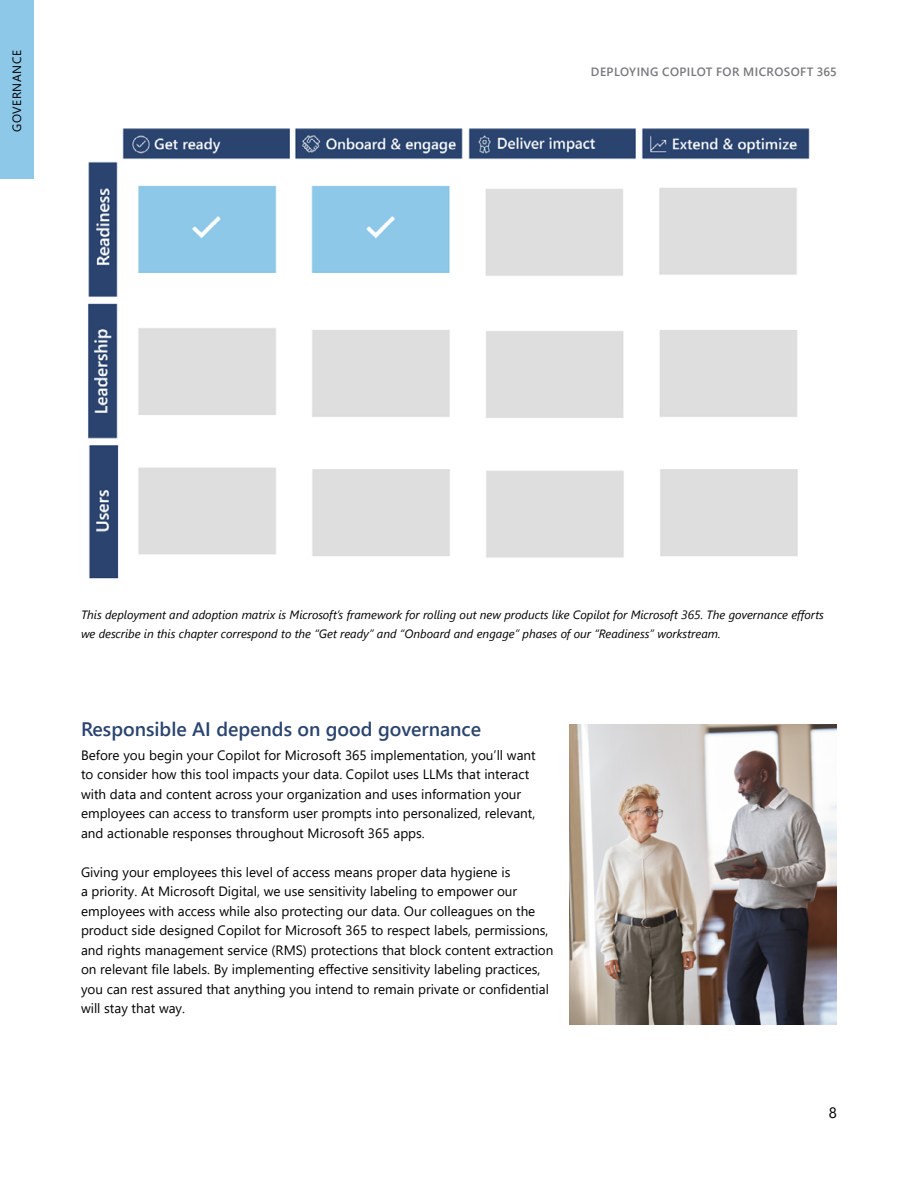
<style>
.page{position:relative;width:918px;height:1188px;background:#fff}
.page>*{position:absolute;margin:0;border:0;box-sizing:border-box;transform-origin:0 0}
.t1{font:600 19.5px "Segoe UI";color:#2a446f}
.t2{font:15px "Segoe UI";color:#000}
.t3{font:13.5px/19.5px "Segoe UI";color:#000}
.t4{font:italic 12px/19.5px "Segoe UI";color:#000}
.t5{font:600 12px "Segoe UI";letter-spacing:.035em;color:#77787b}
.t6{font:12px "Segoe UI";letter-spacing:.05em;color:#000}
</style>
<div class="page">
<div style="left:0;top:0;width:33px;height:178px;background:#8dc8e8"></div>
<img style="left:88px;top:128px;width:722px;height:451px">
<img style="left:569px;top:724px;width:268px;height:300px">
<p class="t6" style="left:6px;top:132px;width:84px;rotate:-90deg">GOVERNANCE</p>
<p class="t5" style="left:591px;top:61px;width:247px">DEPLOYING COPILOT FOR MICROSOFT 365</p>
<p class="t4" style="left:81px;top:604px;width:745px">This deployment and adoption matrix is Microsoft’s framework for rolling out new products like Copilot for Microsoft 365. The governance efforts we describe in this chapter correspond to the “Get ready” and “Onboard and engage” phases of our “Readiness” workstream.</p>
<h1 class="t1" style="left:81px;top:710px;width:402px">Responsible AI depends on good governance</h1>
<p class="t3" style="left:81px;top:744px;width:456px">Before you begin your Copilot for Microsoft 365 implementation, you’ll want to consider how this tool impacts your data. Copilot uses LLMs that interact with data and content across your organization and uses information your employees can access to transform user prompts into personalized, relevant, and actionable responses throughout Microsoft 365 apps.</p>
<p class="t3" style="left:81px;top:861px;width:474px">Giving your employees this level of access means proper data hygiene is<br>a priority. At Microsoft Digital, we use sensitivity labeling to empower our employees with access while also protecting our data. Our colleagues on the product side designed Copilot for Microsoft 365 to respect labels, permissions, and rights management service (RMS) protections that block content extraction on relevant file labels. By implementing effective sensitivity labeling practices, you can rest assured that anything you intend to remain private or confidential will stay that way.</p>
<p class="t2" style="left:829px;top:1098px;width:10px">8</p>
</div>
